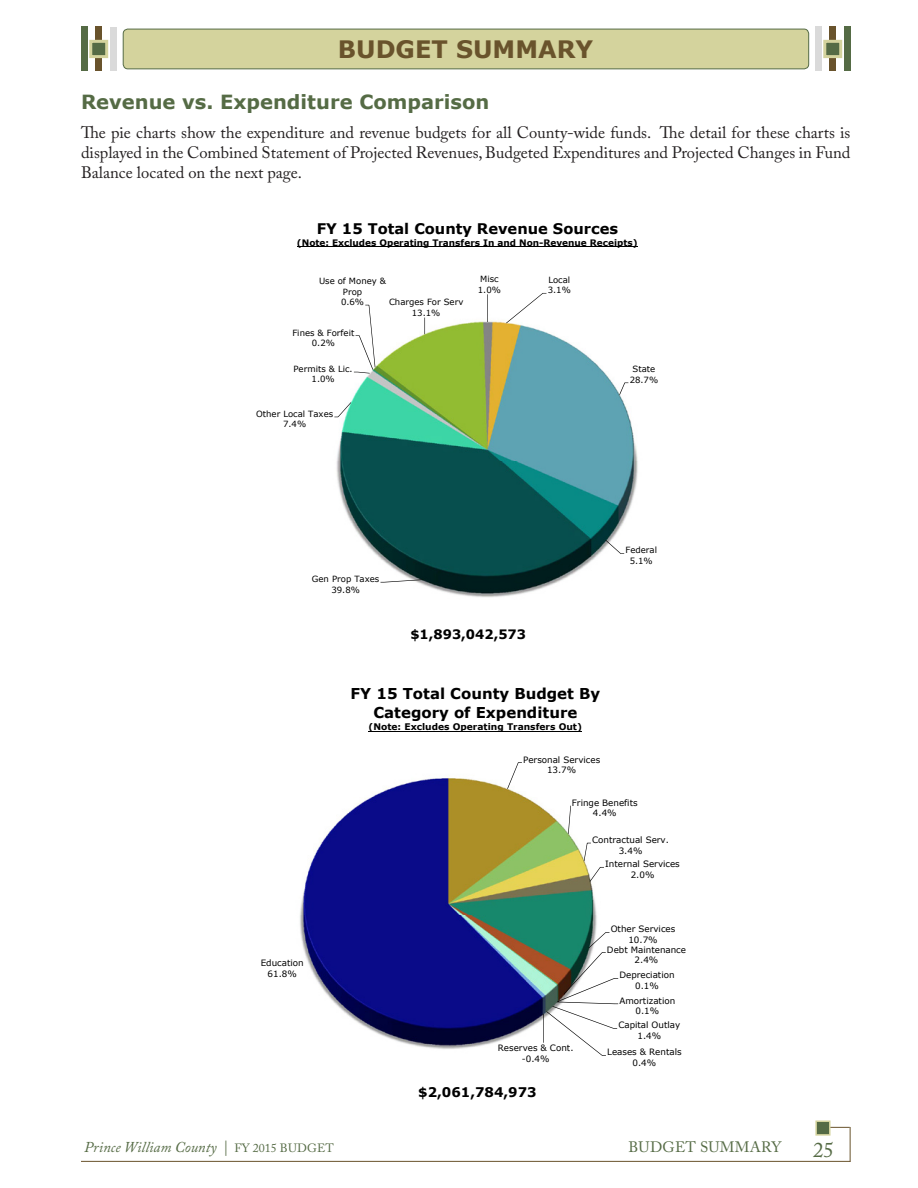
<style>
.page{position:relative;width:918px;height:1188px;background:#fff}
.page>*{position:absolute;margin:0;border:0;box-sizing:border-box;transform-origin:0 0}
.Head_1{font:700 24px "Verdana";color:#69532c}
.t1{font:21px "Adobe Caslon Pro";color:#556b45}
.Head_2{font:700 19.5px "Verdana";color:#556b45}
.t2{font:16.5px/19.8px "Adobe Caslon Pro";color:#231f20;text-align:justify}
.t3{font:700 15px/18.1px "Verdana";color:#000;text-align:center}
.t4{font:italic 15px "Adobe Caslon Pro";color:#556b45}
.t5{font:15px "Adobe Caslon Pro";letter-spacing:.015em;color:#556b45}
.t6{font:700 14.7px "Verdana";color:#000}
.t7{font:700 13.35px "Verdana";color:#000}
.t8{font:700 13.05px "Verdana";color:#000}
.t9{font:700 9.15px "Verdana";color:#000}
.t10{font:9.15px "Calibri";color:#000}
.t11{font:700 9px "Verdana";color:#000}
.t12{font:8.7px/10.6px "Verdana";color:#000;text-align:center}
.t13{font:8.55px/10.4px "Verdana";color:#000;text-align:center}
.s1{font-style:normal;font-size:12px}
</style>
<div class="page">
<hr style="left:81px;top:1161px;width:769px;height:1px;background:#69532c">
<hr style="left:850px;top:1127px;width:1px;height:35px;background:#69532c">
<svg style="left:831px;top:1127px;width:19px;height:1px"></svg>
<div style="left:815px;top:1120px;width:16px;height:16px;background:#556b45;border:2px solid #d4d39d"></div>
<svg style="left:89px;top:27px;width:754px;height:44px"></svg>
<div style="left:81px;top:27px;width:7px;height:44px;background:#556b45"></div>
<div style="left:110px;top:27px;width:6px;height:44px;background:#dadada"></div>
<div style="left:96px;top:27px;width:6px;height:44px;background:#69532c"></div>
<div style="left:89px;top:40px;width:19px;height:18px;background:#556b45;border:3px solid #d4d39d"></div>
<div style="left:844px;top:27px;width:6px;height:44px;background:#556b45"></div>
<div style="left:815px;top:27px;width:7px;height:44px;background:#dadada"></div>
<div style="left:830px;top:27px;width:6px;height:44px;background:#69532c"></div>
<div style="left:823px;top:40px;width:19px;height:18px;background:#556b45;border:3px solid #d4d39d"></div>
<div style="left:123px;top:29px;width:686px;height:40px;background:#d4d39d;border-radius:5px"></div>
<div style="left:123px;top:29px;width:686px;height:40px;border:1px solid #556b45;border-radius:5px"></div>
<img style="left:420px;top:382px;width:218px;height:215px">
<svg style="left:334px;top:293px;width:294px;height:290px"></svg>
<hr style="left:297px;top:246px;width:341px;height:1px;background:#000">
<img style="left:300px;top:778px;width:207px;height:271px">
<svg style="left:507px;top:762px;width:111px;height:294px"></svg>
<hr style="left:369px;top:731px;width:213px;height:1px;background:#000">
<p class="Head_1" style="left:338px;top:32px;width:257px">BUDGET SUMMARY</p>
<p class="Head_2" style="left:81px;top:89px;width:410px">Revenue vs. Expenditure Comparison</p>
<p class="t2" style="left:81px;top:123px;width:771px">The pie charts show the expenditure and revenue budgets for all County-wide funds. The detail for these charts is displayed in the Combined Statement of Projected Revenues, Budgeted Expenditures and Projected Changes in Fund Balance located on the next page.</p>
<p class="t6" style="left:317px;top:218px;width:303px">FY 15 Total County Revenue Sources</p>
<p class="t11" style="left:297px;top:236px;width:342px">(Note: Excludes Operating Transfers In and Non-Revenue Receipts)</p>
<p class="t13" style="left:319px;top:276px;width:69px">Use of Money &amp;<br>Prop<br>0.6%</p>
<p class="t13" style="left:389px;top:297px;width:76px">Charges For Serv<br>13.1%</p>
<p class="t13" style="left:292px;top:327px;width:64px">Fines &amp; Forfeit<br>0.2%</p>
<p class="t13" style="left:294px;top:364px;width:61px">Permits &amp; Lic.<br>1.0%</p>
<p class="t13" style="left:256px;top:409px;width:79px">Other Local Taxes<br>7.4%</p>
<p class="t13" style="left:478px;top:274px;width:25px;text-align:left">Misc<br>1.0%</p>
<p class="t13" style="left:548px;top:274px;width:25px;text-align:left">Local<br>3.1%</p>
<p class="t13" style="left:630px;top:364px;width:30px">State<br>28.7%</p>
<p class="t13" style="left:312px;top:574px;width:69px">Gen Prop Taxes<br>39.8%</p>
<p class="t8" style="left:410px;top:625px;width:117px">$1,893,042,573</p>
<p class="t3" style="left:350px;top:685px;width:251px">FY 15 Total County Budget By<br>Category of Expenditure</p>
<p class="t9" style="left:369px;top:720px;width:215px">(Note: Excludes Operating Transfers Out)</p>
<p class="t13" style="left:625px;top:545px;width:33px">Federal<br>5.1%</p>
<p class="t12" style="left:261px;top:958px;width:44px">Education<br>61.8%</p>
<p class="t12" style="left:523px;top:754px;width:79px">Personal Services<br>13.7%</p>
<p class="t12" style="left:572px;top:797px;width:67px">Fringe Benefits<br>4.4%</p>
<p class="t12" style="left:592px;top:834px;width:78px">Contractual Serv.<br>3.4%</p>
<p class="t12" style="left:605px;top:859px;width:76px">Internal Services<br>2.0%</p>
<p class="t12" style="left:498px;top:1043px;width:77px">Reserves &amp; Cont. -0.4%</p>
<p class="t7" style="left:418px;top:1083px;width:120px">$2,061,784,973</p>
<p class="t12" style="left:611px;top:924px;width:66px">Other Services<br>10.7%</p>
<p class="t12" style="left:607px;top:944px;width:81px">Debt Maintenance<br>2.4%</p>
<p class="t12" style="left:619px;top:970px;width:57px">Depreciation<br>0.1%</p>
<p class="t12" style="left:619px;top:995px;width:57px">Amortization<br>0.1%</p>
<p class="t12" style="left:618px;top:1020px;width:63px">Capital Outlay<br>1.4%</p>
<p class="t12" style="left:607px;top:1047px;width:76px">Leases &amp; Rentals<br>0.4%</p>
<p class="t10" style="left:758px;top:1135px;width:26px">Page 1</p>
<p class="t4" style="left:84px;top:1138px;width:251px">Prince William County | <span class="s1">FY 2015 BUDGET</span></p>
<p class="t5" style="left:629px;top:1138px;width:154px">BUDGET SUMMARY</p>
<p class="t1" style="left:813px;top:1137px;width:22px">25</p>
</div>
